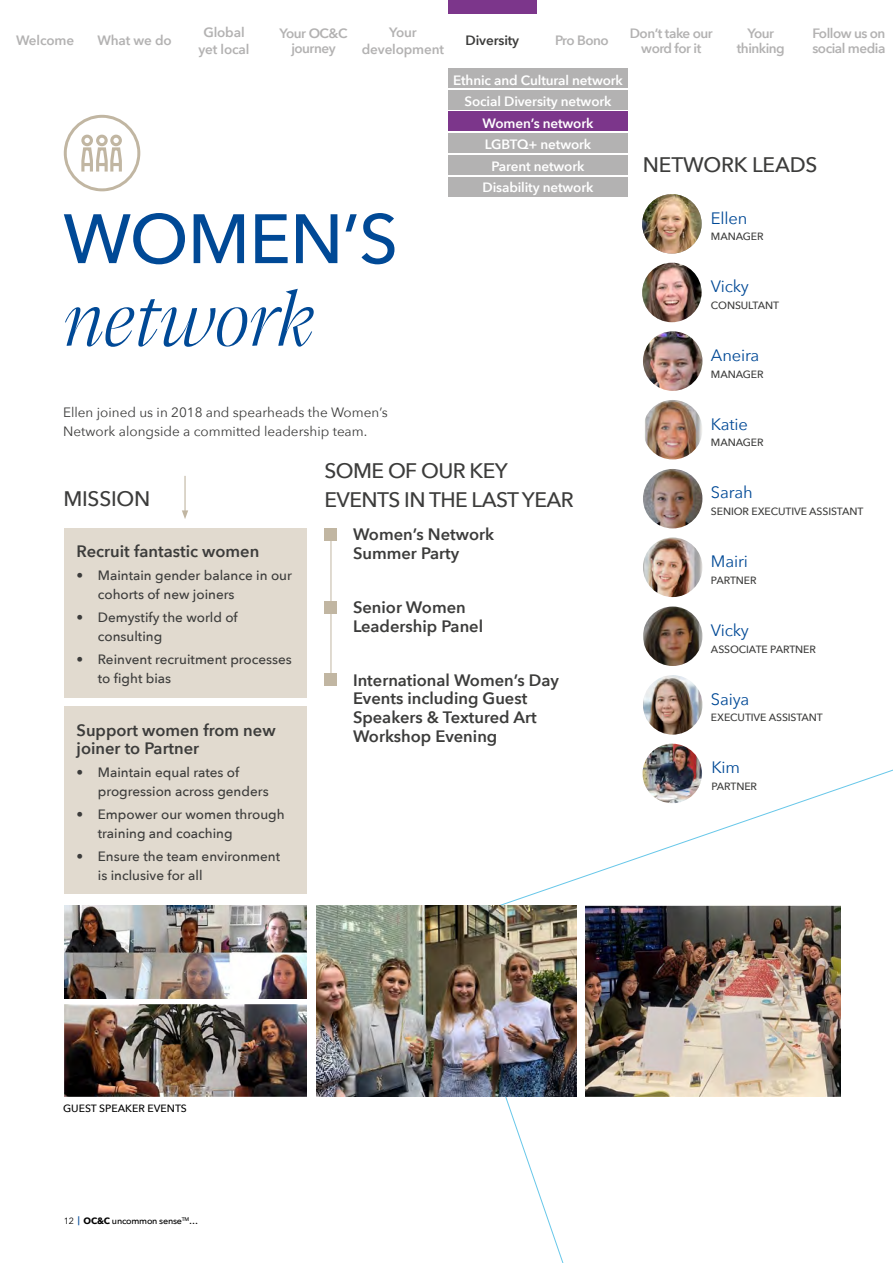
<style>
.page{position:relative;width:893px;height:1263px;background:#fff}
.page>*{position:absolute;margin:0;border:0;box-sizing:border-box;transform-origin:0 0}
.t1{font:italic 300 78px "Pensum Display";letter-spacing:-.01em;color:#004996}
.t2{font:500 69px "Avenir Next";letter-spacing:-.01em;color:#004996}
.t3{font:500 21px "Avenir Next";letter-spacing:-.03em;color:#3c3c3b}
.t4{font:500 21px "Avenir Next";letter-spacing:-.01em;color:#3c3c3b}
.t5{font:600 16.5px/18.8px "Avenir Next";color:#3c3c3b}
.t6{font:16.5px "Avenir Next";letter-spacing:-.01em;color:#004996}
.t7{font:500 13.5px/18.8px "Avenir Next";color:#3c3c3b}
.t8{font:600 13.5px/21.1px "Avenir Next";letter-spacing:-.01em;color:#fff;text-align:center}
.t9{font:600 13.5px/15px "Avenir Next";letter-spacing:-.035em;color:#b3b2b2;text-align:center}
.t10{font:13.5px/18.8px "Avenir Next";color:#3c3c3b}
.t11{font:600 13.5px/16.5px "Avenir Next";letter-spacing:-.01em;color:#b3b2b2;text-align:center}
.t12{font:600 13.5px "Avenir Next";letter-spacing:-.01em;color:#3c3c3b}
.t13{font:500 10.5px "Avenir Next";letter-spacing:-.01em;color:#3c3c3b}
.t14{font:500 10.5px "Avenir Next";color:#000}
.t15{font:500 9px "Avenir Next";letter-spacing:-.025em;color:#000}
.s1{font-weight:400}
.s2{font-weight:700}
</style>
<div class="page">
<svg style="left:445px;top:744px;width:448px;height:519px"></svg>
<img style="left:642px;top:194px;width:60px;height:60px;border-radius:29px">
<img style="left:643px;top:331px;width:59px;height:60px;border-radius:30px">
<img style="left:642px;top:263px;width:60px;height:59px;border-radius:30px">
<img style="left:585px;top:906px;width:256px;height:190px">
<img style="left:643px;top:400px;width:59px;height:59px;border-radius:30px">
<img style="left:643px;top:606px;width:59px;height:60px;border-radius:30px">
<img style="left:643px;top:469px;width:59px;height:59px;border-radius:30px">
<img style="left:643px;top:675px;width:59px;height:60px;border-radius:30px">
<img style="left:643px;top:537px;width:59px;height:60px;border-radius:30px">
<img style="left:64px;top:906px;width:242px;height:92px">
<img style="left:64px;top:1004px;width:242px;height:92px">
<div style="left:64px;top:528px;width:243px;height:169px;background:#e1dacf"></div>
<div style="left:64px;top:706px;width:243px;height:188px;background:#e1dacf"></div>
<svg style="left:64px;top:115px;width:76px;height:76px"></svg>
<hr style="left:184px;top:476px;width:2px;height:37px;background:#c1b6a2">
<svg style="left:182px;top:510px;width:6px;height:9px"></svg>
<div style="left:325px;top:528px;width:12px;height:13px;background:#c1b6a2"></div>
<div style="left:325px;top:601px;width:12px;height:13px;background:#c1b6a2"></div>
<div style="left:325px;top:673px;width:12px;height:13px;background:#c1b6a2"></div>
<hr style="left:331px;top:535px;width:1px;height:145px;background:#c1b6a2">
<img style="left:316px;top:906px;width:261px;height:190px">
<img style="left:642px;top:744px;width:60px;height:59px;border-radius:30px">
<div style="left:448px;top:90px;width:180px;height:19px;background:#b3b2b2"></div>
<div style="left:448px;top:68px;width:180px;height:20px;background:#b3b2b2"></div>
<div style="left:448px;top:133px;width:180px;height:20px;background:#b3b2b2"></div>
<div style="left:448px;top:112px;width:180px;height:19px;background:#7c368b"></div>
<div style="left:448px;top:155px;width:180px;height:19px;background:#b3b2b2"></div>
<div style="left:448px;top:177px;width:180px;height:19px;background:#b3b2b2"></div>
<div style="left:448px;top:0;width:88px;height:14px;background:#7c368b"></div>
<p class="t11" style="left:16px;top:32px;width:60px">Welcome</p>
<p class="t9" style="left:97px;top:33px;width:76px">What we do</p>
<p class="t11" style="left:198px;top:24px;width:53px">Global yet local</p>
<p class="t11" style="left:362px;top:24px;width:84px">Your development</p>
<p class="t12" style="left:466px;top:29px;width:55px">Diversity</p>
<p class="t9" style="left:279px;top:25px;width:69px">Your OC&amp;C journey</p>
<p class="t9" style="left:630px;top:25px;width:85px">Don’t take our word for it</p>
<p class="t9" style="left:737px;top:25px;width:49px">Your thinking</p>
<p class="t9" style="left:812px;top:25px;width:75px;text-align:left">Follow us on social media</p>
<p class="t9" style="left:555px;top:33px;width:55px">Pro Bono</p>
<p class="t8" style="left:453px;top:69px;width:171px">Ethnic and Cultural network</p>
<p class="t8" style="left:464px;top:90px;width:149px">Social Diversity network</p>
<p class="t8" style="left:485px;top:134px;width:108px">LGBTQ+ network<br>Parent network</p>
<p class="t8" style="left:483px;top:112px;width:112px">Women’s network</p>
<h2 class="t2" style="left:63px;top:180px;width:337px">WOMEN’S</h2>
<h1 class="t1" style="left:63px;top:264px;width:252px">network</h1>
<p class="t8" style="left:483px;top:177px;width:112px">Disability network</p>
<p class="t10" style="left:63px;top:402px;width:326px">Ellen joined us in 2018 and spearheads the Women’s<br>Network alongside a committed leadership team.</p>
<h3 class="t3" style="left:325px;top:453px;width:185px">SOME OF OUR KEY</h3>
<h3 class="t4" style="left:63px;top:481px;width:89px">MISSION</h3>
<h3 class="t3" style="left:325px;top:481px;width:251px">EVENTS IN THE LAST YEAR</h3>
<p class="t5" style="left:353px;top:524px;width:143px">Women’s Network<br>Summer Party</p>
<p class="t5" style="left:353px;top:597px;width:132px">Senior Women<br>Leadership Panel</p>
<p class="t5" style="left:353px;top:670px;width:208px">International Women’s Day<br>Events including Guest<br>Speakers &amp; Textured Art<br>Workshop Evening</p>
<p class="t5" style="left:77px;top:542px;width:184px">Recruit fantastic women</p>
<p class="t7" style="left:98px;top:566px;width:196px;text-indent:-21px">• Maintain gender balance in our cohorts of new joiners</p>
<p class="t7" style="left:98px;top:608px;width:141px;text-indent:-21px">• Demystify the world of consulting</p>
<p class="t7" style="left:98px;top:649px;width:196px;text-indent:-21px">• Reinvent recruitment processes to fight bias</p>
<p class="t5" style="left:77px;top:720px;width:201px">Support women from new joiner to Partner</p>
<p class="t7" style="left:98px;top:763px;width:172px;text-indent:-21px">• Maintain equal rates of progression across genders</p>
<p class="t7" style="left:98px;top:805px;width:188px;text-indent:-21px">• Empower our women through training and coaching</p>
<p class="t7" style="left:98px;top:846px;width:184px;text-indent:-21px">• Ensure the team environment is inclusive for all</p>
<h3 class="t4" style="left:643px;top:147px;width:176px">NETWORK LEADS</h3>
<p class="t6" style="left:711px;top:204px;width:38px">Ellen</p>
<p class="t13" style="left:711px;top:228px;width:54px">MANAGER</p>
<p class="t6" style="left:711px;top:273px;width:39px">Vicky</p>
<p class="t13" style="left:711px;top:296px;width:70px">CONSULTANT</p>
<p class="t6" style="left:711px;top:341px;width:50px">Aneira</p>
<p class="t13" style="left:711px;top:365px;width:54px">MANAGER</p>
<p class="t6" style="left:711px;top:410px;width:38px">Katie</p>
<p class="t13" style="left:711px;top:434px;width:54px">MANAGER</p>
<p class="t6" style="left:711px;top:479px;width:43px">Sarah</p>
<p class="t13" style="left:711px;top:502px;width:154px">SENIOR EXECUTIVE ASSISTANT</p>
<p class="t6" style="left:711px;top:548px;width:38px">Mairi</p>
<p class="t13" style="left:711px;top:571px;width:47px">PARTNER</p>
<p class="t6" style="left:711px;top:616px;width:39px">Vicky</p>
<p class="t13" style="left:711px;top:640px;width:106px">ASSOCIATE PARTNER</p>
<p class="t6" style="left:711px;top:685px;width:40px">Saiya</p>
<p class="t13" style="left:711px;top:709px;width:113px">EXECUTIVE ASSISTANT</p>
<p class="t6" style="left:711px;top:754px;width:30px">Kim</p>
<p class="t13" style="left:711px;top:777px;width:47px">PARTNER</p>
<p class="t14" style="left:63px;top:1100px;width:125px">GUEST SPEAKER EVENTS</p>
<p class="t15" style="left:64px;top:1213px;width:136px"><span class="s1">12</span> <sup>|</sup> <span class="s2">OC&amp;C</span> uncommon sense<sup>TM</sup>…</p>
</div>
